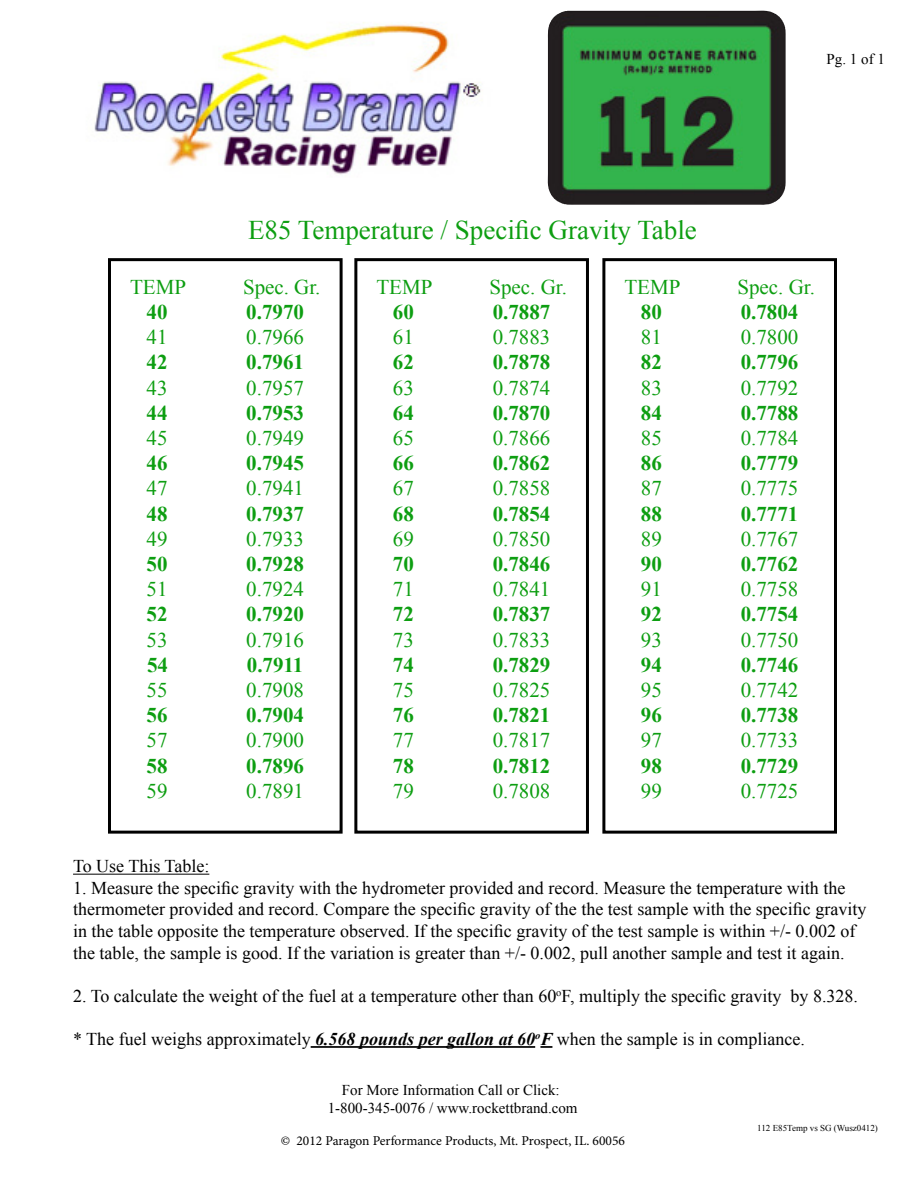
<style>
.page{position:relative;width:918px;height:1188px;background:#fff}
.page>*{position:absolute;margin:0;border:0;box-sizing:border-box;transform-origin:0 0}
.t1{font:27px "Times New Roman";color:#0d9e11}
.t2{font:21px "Times New Roman";color:#0d9e11}
.t3{font:700 21px "Times New Roman";color:#0d9e11}
.t4{font:18px/21.6px "Times New Roman";color:#000}
.t5{font:15px/18px "Times New Roman";color:#000;text-align:center}
.t6{font:13.5px "Minion Pro";color:#000}
.t7{font:9px "Times New Roman";color:#000}
.s1{font-weight:700;font-style:italic}
</style>
<div class="page">
<img style="left:94px;top:22px;width:387px;height:153px">
<div style="left:108px;top:258px;width:235px;height:576px;border:3px solid #000"></div>
<div style="left:354px;top:258px;width:235px;height:576px;border:3px solid #000"></div>
<div style="left:602px;top:258px;width:235px;height:576px;border:3px solid #000"></div>
<hr style="left:73px;top:874px;width:136px;height:1px;background:#000">
<hr style="left:311px;top:1046px;width:224px;height:2px;background:#000">
<svg style="left:540px;top:1046px;width:12px;height:2px"></svg>
<img style="left:547px;top:11px;width:239px;height:194px">
<p class="t5" style="left:827px;top:50px;width:60px">Pg. 1 of 1</p>
<h1 class="t1" style="left:248px;top:212px;width:450px">E85 Temperature / Specific Gravity Table</h1>
<p class="t2" style="left:130px;top:273px;width:58px">TEMP</p>
<p class="t2" style="left:243px;top:273px;width:79px">Spec. Gr.</p>
<p class="t3" style="left:147px;top:297px;width:22px">40</p>
<p class="t3" style="left:246px;top:297px;width:59px">0.7970</p>
<p class="t2" style="left:147px;top:323px;width:22px">41</p>
<p class="t2" style="left:246px;top:323px;width:59px">0.7966</p>
<p class="t3" style="left:147px;top:348px;width:22px">42</p>
<p class="t3" style="left:246px;top:348px;width:59px">0.7961</p>
<p class="t2" style="left:147px;top:373px;width:22px">43</p>
<p class="t2" style="left:246px;top:373px;width:59px">0.7957</p>
<p class="t3" style="left:147px;top:398px;width:22px">44</p>
<p class="t3" style="left:246px;top:398px;width:59px">0.7953</p>
<p class="t2" style="left:147px;top:424px;width:22px">45</p>
<p class="t2" style="left:246px;top:424px;width:59px">0.7949</p>
<p class="t3" style="left:147px;top:449px;width:22px">46</p>
<p class="t3" style="left:246px;top:449px;width:59px">0.7945</p>
<p class="t2" style="left:147px;top:474px;width:22px">47</p>
<p class="t2" style="left:246px;top:474px;width:59px">0.7941</p>
<p class="t3" style="left:147px;top:499px;width:22px">48</p>
<p class="t3" style="left:246px;top:499px;width:59px">0.7937</p>
<p class="t2" style="left:147px;top:525px;width:22px">49</p>
<p class="t2" style="left:246px;top:525px;width:59px">0.7933</p>
<p class="t3" style="left:147px;top:549px;width:22px">50</p>
<p class="t3" style="left:246px;top:549px;width:59px">0.7928</p>
<p class="t2" style="left:147px;top:575px;width:22px">51</p>
<p class="t2" style="left:246px;top:575px;width:59px">0.7924</p>
<p class="t3" style="left:147px;top:600px;width:22px">52</p>
<p class="t3" style="left:246px;top:600px;width:59px">0.7920</p>
<p class="t2" style="left:147px;top:625px;width:22px">53</p>
<p class="t2" style="left:246px;top:625px;width:59px">0.7916</p>
<p class="t3" style="left:147px;top:650px;width:22px">54</p>
<p class="t3" style="left:247px;top:650px;width:58px">0.7911</p>
<p class="t2" style="left:147px;top:676px;width:22px">55</p>
<p class="t2" style="left:246px;top:676px;width:59px">0.7908</p>
<p class="t3" style="left:147px;top:701px;width:22px">56</p>
<p class="t3" style="left:246px;top:701px;width:59px">0.7904</p>
<p class="t2" style="left:147px;top:726px;width:22px">57</p>
<p class="t2" style="left:246px;top:726px;width:59px">0.7900</p>
<p class="t3" style="left:147px;top:751px;width:22px">58</p>
<p class="t3" style="left:246px;top:751px;width:59px">0.7896</p>
<p class="t2" style="left:147px;top:777px;width:22px">59</p>
<p class="t2" style="left:246px;top:777px;width:59px">0.7891</p>
<p class="t2" style="left:376px;top:273px;width:58px">TEMP</p>
<p class="t2" style="left:489px;top:273px;width:79px">Spec. Gr.</p>
<p class="t3" style="left:393px;top:297px;width:22px">60</p>
<p class="t3" style="left:493px;top:297px;width:59px">0.7887</p>
<p class="t2" style="left:393px;top:323px;width:22px">61</p>
<p class="t2" style="left:493px;top:323px;width:59px">0.7883</p>
<p class="t3" style="left:393px;top:348px;width:22px">62</p>
<p class="t3" style="left:493px;top:348px;width:59px">0.7878</p>
<p class="t2" style="left:393px;top:373px;width:22px">63</p>
<p class="t2" style="left:493px;top:373px;width:59px">0.7874</p>
<p class="t3" style="left:393px;top:398px;width:22px">64</p>
<p class="t3" style="left:493px;top:398px;width:59px">0.7870</p>
<p class="t2" style="left:393px;top:424px;width:22px">65</p>
<p class="t2" style="left:493px;top:424px;width:59px">0.7866</p>
<p class="t3" style="left:393px;top:449px;width:22px">66</p>
<p class="t3" style="left:493px;top:449px;width:59px">0.7862</p>
<p class="t2" style="left:393px;top:474px;width:22px">67</p>
<p class="t2" style="left:493px;top:474px;width:59px">0.7858</p>
<p class="t3" style="left:393px;top:499px;width:22px">68</p>
<p class="t3" style="left:493px;top:499px;width:59px">0.7854</p>
<p class="t2" style="left:393px;top:525px;width:22px">69</p>
<p class="t2" style="left:493px;top:525px;width:59px">0.7850</p>
<p class="t3" style="left:393px;top:549px;width:22px">70</p>
<p class="t3" style="left:493px;top:549px;width:59px">0.7846</p>
<p class="t2" style="left:393px;top:575px;width:22px">71</p>
<p class="t2" style="left:493px;top:575px;width:59px">0.7841</p>
<p class="t3" style="left:393px;top:600px;width:22px">72</p>
<p class="t3" style="left:493px;top:600px;width:59px">0.7837</p>
<p class="t2" style="left:393px;top:625px;width:22px">73</p>
<p class="t2" style="left:493px;top:625px;width:59px">0.7833</p>
<p class="t3" style="left:393px;top:650px;width:22px">74</p>
<p class="t3" style="left:493px;top:650px;width:59px">0.7829</p>
<p class="t2" style="left:393px;top:676px;width:22px">75</p>
<p class="t2" style="left:493px;top:676px;width:59px">0.7825</p>
<p class="t3" style="left:393px;top:701px;width:22px">76</p>
<p class="t3" style="left:493px;top:701px;width:59px">0.7821</p>
<p class="t2" style="left:393px;top:726px;width:22px">77</p>
<p class="t2" style="left:493px;top:726px;width:59px">0.7817</p>
<p class="t3" style="left:393px;top:751px;width:22px">78</p>
<p class="t3" style="left:493px;top:751px;width:59px">0.7812</p>
<p class="t2" style="left:393px;top:777px;width:22px">79</p>
<p class="t2" style="left:493px;top:777px;width:59px">0.7808</p>
<p class="t2" style="left:624px;top:273px;width:58px">TEMP</p>
<p class="t2" style="left:737px;top:273px;width:79px">Spec. Gr.</p>
<p class="t3" style="left:641px;top:297px;width:22px">80</p>
<p class="t3" style="left:741px;top:297px;width:59px">0.7804</p>
<p class="t2" style="left:641px;top:323px;width:22px">81</p>
<p class="t2" style="left:741px;top:323px;width:59px">0.7800</p>
<p class="t3" style="left:641px;top:348px;width:22px">82</p>
<p class="t3" style="left:741px;top:348px;width:59px">0.7796</p>
<p class="t2" style="left:641px;top:373px;width:22px">83</p>
<p class="t2" style="left:741px;top:373px;width:59px">0.7792</p>
<p class="t3" style="left:641px;top:398px;width:22px">84</p>
<p class="t3" style="left:741px;top:398px;width:59px">0.7788</p>
<p class="t2" style="left:641px;top:424px;width:22px">85</p>
<p class="t2" style="left:741px;top:424px;width:59px">0.7784</p>
<p class="t3" style="left:641px;top:449px;width:22px">86</p>
<p class="t3" style="left:741px;top:449px;width:59px">0.7779</p>
<p class="t2" style="left:641px;top:474px;width:22px">87</p>
<p class="t2" style="left:741px;top:474px;width:59px">0.7775</p>
<p class="t3" style="left:641px;top:499px;width:22px">88</p>
<p class="t3" style="left:741px;top:499px;width:59px">0.7771</p>
<p class="t2" style="left:641px;top:525px;width:22px">89</p>
<p class="t2" style="left:741px;top:525px;width:59px">0.7767</p>
<p class="t3" style="left:641px;top:549px;width:22px">90</p>
<p class="t3" style="left:741px;top:549px;width:59px">0.7762</p>
<p class="t2" style="left:641px;top:575px;width:22px">91</p>
<p class="t2" style="left:741px;top:575px;width:59px">0.7758</p>
<p class="t3" style="left:641px;top:600px;width:22px">92</p>
<p class="t3" style="left:741px;top:600px;width:59px">0.7754</p>
<p class="t2" style="left:641px;top:625px;width:22px">93</p>
<p class="t2" style="left:741px;top:625px;width:59px">0.7750</p>
<p class="t3" style="left:641px;top:650px;width:22px">94</p>
<p class="t3" style="left:741px;top:650px;width:59px">0.7746</p>
<p class="t2" style="left:641px;top:676px;width:22px">95</p>
<p class="t2" style="left:741px;top:676px;width:59px">0.7742</p>
<p class="t3" style="left:641px;top:701px;width:22px">96</p>
<p class="t3" style="left:741px;top:701px;width:59px">0.7738</p>
<p class="t2" style="left:641px;top:726px;width:22px">97</p>
<p class="t2" style="left:741px;top:726px;width:59px">0.7733</p>
<p class="t3" style="left:641px;top:751px;width:22px">98</p>
<p class="t3" style="left:741px;top:751px;width:59px">0.7729</p>
<p class="t2" style="left:641px;top:777px;width:22px">99</p>
<p class="t2" style="left:741px;top:777px;width:59px">0.7725</p>
<p class="t4" style="left:73px;top:855px;width:138px">To Use This Table:</p>
<p class="t4" style="left:73px;top:877px;width:795px">1. Measure the specific gravity with the hydrometer provided and record. Measure the temperature with the thermometer provided and record. Compare the specific gravity of the the test sample with the specific gravity in the table opposite the temperature observed. If the specific gravity of the test sample is within +/- 0.002 of the table, the sample is good. If the variation is greater than +/- 0.002, pull another sample and test it again.</p>
<p class="t4" style="left:73px;top:985px;width:787px">2. To calculate the weight of the fuel at a temperature other than 60<sup>o</sup>F, multiply the specific gravity by 8.328.</p>
<p class="t4" style="left:73px;top:1028px;width:733px">* The fuel weighs approximately <span class="s1">6.568 pounds per gallon at 60</span><sup>o</sup><span class="s1">F</span> when the sample is in compliance.</p>
<p class="t5" style="left:328px;top:1081px;width:251px">For More Information Call or Click:<br>1-800-345-0076 / www.rockettbrand.com</p>
<p class="t7" style="left:757px;top:1122px;width:122px">112 E85Temp vs SG (Wusz0412)</p>
<p class="t6" style="left:281px;top:1131px;width:346px">© 2012 Paragon Performance Products, Mt. Prospect, IL. 60056</p>
</div>
